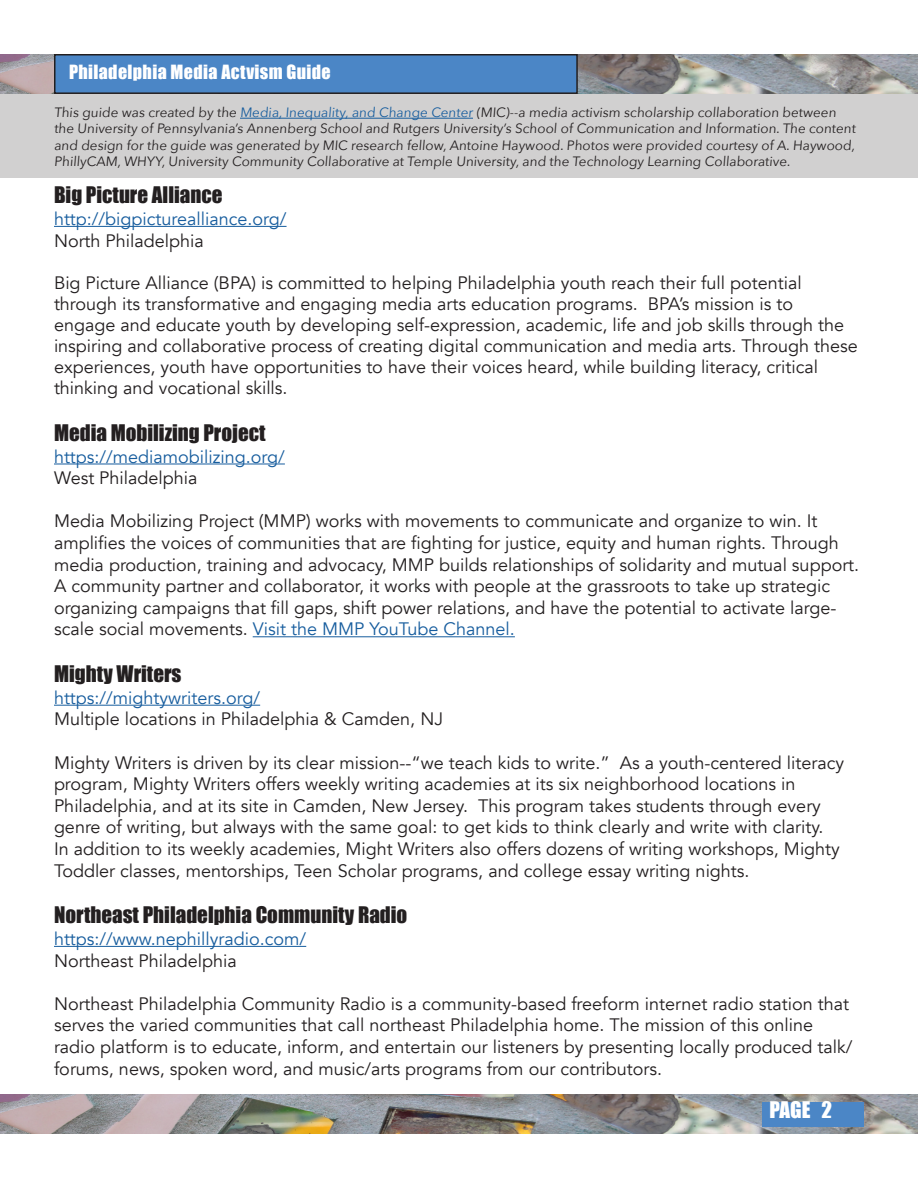
<style>
.page{position:relative;width:918px;height:1188px;background:#fff}
.page>*{position:absolute;margin:0;border:0;box-sizing:border-box;transform-origin:0 0}
.t1{font:21px "Impact";color:#231f20}
.t2{font:21px "Impact";color:#fff}
.t3{font:18px/21.6px "Avenir";color:#231f20}
.t4{font:18px "Avenir";color:#175d9e}
.t5{font:18px "Impact";letter-spacing:.02em;color:#fff}
.t6{font:13.5px/16.2px "Avenir Next";color:#231f20}
.s1{color:#175d9e}
</style>
<div class="page">
<div style="left:0;top:94px;width:918px;height:83px;background:#d1d0d0"></div>
<img style="left:0;top:1094px;width:918px;height:40px">
<img style="left:0;top:54px;width:918px;height:40px">
<hr style="left:54px;top:226px;width:233px;height:1px;background:#175d9e">
<hr style="left:54px;top:464px;width:231px;height:1px;background:#175d9e">
<hr style="left:253px;top:636px;width:262px;height:1px;background:#175d9e">
<hr style="left:54px;top:705px;width:206px;height:1px;background:#175d9e">
<hr style="left:54px;top:946px;width:252px;height:1px;background:#175d9e">
<div style="left:763px;top:1102px;width:101px;height:24px;background:#4b86c6"></div>
<div style="left:55px;top:55px;width:522px;height:38px;background:#4b86c6"></div>
<div style="left:54px;top:54px;width:524px;height:40px;border:2px solid #231f20"></div>
<hr style="left:240px;top:118px;width:233px;height:1px;background:#175d9e">
<p class="t5" style="left:69px;top:58px;width:263px">Philadelphia Media Actvism Guide</p>
<p class="t6" style="left:54px;top:104px;width:805px">This guide was created by the <span class="s1">Media, Inequality, and Change Center</span> (MIC)--a media activism scholarship collaboration between the University of Pennsylvania’s Annenberg School and Rutgers University’s School of Communication and Information.The content and design for the guide was generated by MIC research fellow, Antoine Haywood. Photos were provided courtesy of A. Haywood, PhillyCAM, WHYY, University Community Collaborative at Temple University, and the Technology Learning Collaborative.</p>
<p class="t1" style="left:54px;top:179px;width:170px">Big Picture Alliance</p>
<p class="t4" style="left:54px;top:208px;width:234px">http://bigpicturealliance.org/</p>
<p class="t3" style="left:54px;top:230px;width:151px">North Philadelphia</p>
<p class="t3" style="left:54px;top:272px;width:805px;line-height:21.1px">Big Picture Alliance (BPA) is committed to helping Philadelphia youth reach their full potential through its transformative and engaging media arts education programs. BPA’s mission is to engage and educate youth by developing self-expression, academic, life and job skills through the inspiring and collaborative process of creating digital communication and media arts. Through these experiences, youth have opportunities to have their voices heard, while building literacy, critical thinking and vocational skills.</p>
<p class="t1" style="left:54px;top:417px;width:213px">Media Mobilizing Project</p>
<p class="t4" style="left:54px;top:446px;width:232px">https://mediamobilizing.org/</p>
<p class="t3" style="left:54px;top:468px;width:145px">West Philadelphia</p>
<p class="t3" style="left:54px;top:511px;width:807px">Media Mobilizing Project (MMP) works with movements to communicate and organize to win. It amplifies the voices of communities that are fighting for justice, equity and human rights. Through media production, training and advocacy, MMP builds relationships of solidarity and mutual support.<br>A community partner and collaborator, it works with people at the grassroots to take up strategic organizing campaigns that fill gaps, shift power relations, and have the potential to activate large&shy;scale social movements. <span class="s1">Visit the MMP YouTube Channel.</span></p>
<p class="t1" style="left:54px;top:658px;width:129px">Mighty Writers</p>
<p class="t4" style="left:54px;top:687px;width:208px">https://mightywriters.org/</p>
<p class="t3" style="left:54px;top:709px;width:391px">Multiple locations in Philadelphia &amp; Camden, NJ</p>
<p class="t3" style="left:54px;top:752px;width:792px">Mighty Writers is driven by its clear mission--“we teach kids to write.” As a youth-centered literacy program, Mighty Writers offers weekly writing academies at its six neighborhood locations in Philadelphia, and at its site in Camden, New Jersey. This program takes students through every genre of writing, but always with the same goal: to get kids to think clearly and write with clarity.</p>
<p class="t3" style="left:54px;top:838px;width:787px">In addition to its weekly academies, Might Writers also offers dozens of writing workshops, Mighty<br>Toddler classes, mentorships, Teen Scholar programs, and college essay writing nights.</p>
<p class="t1" style="left:54px;top:899px;width:355px">Northeast Philadelphia Community Radio</p>
<p class="t4" style="left:54px;top:928px;width:254px">https://www.nephillyradio.com/</p>
<p class="t3" style="left:54px;top:950px;width:184px">Northeast Philadelphia</p>
<p class="t3" style="left:54px;top:993px;width:800px">Northeast Philadelphia Community Radio is a community-based freeform internet radio station that serves the varied communities that call northeast Philadelphia home. The mission of this online radio platform is to educate, inform, and entertain our listeners by presenting locally produced talk/ forums, news, spoken word, and music/arts programs from our contributors.</p>
<p class="t2" style="left:770px;top:1094px;width:64px">PAGE 2</p>
</div>
